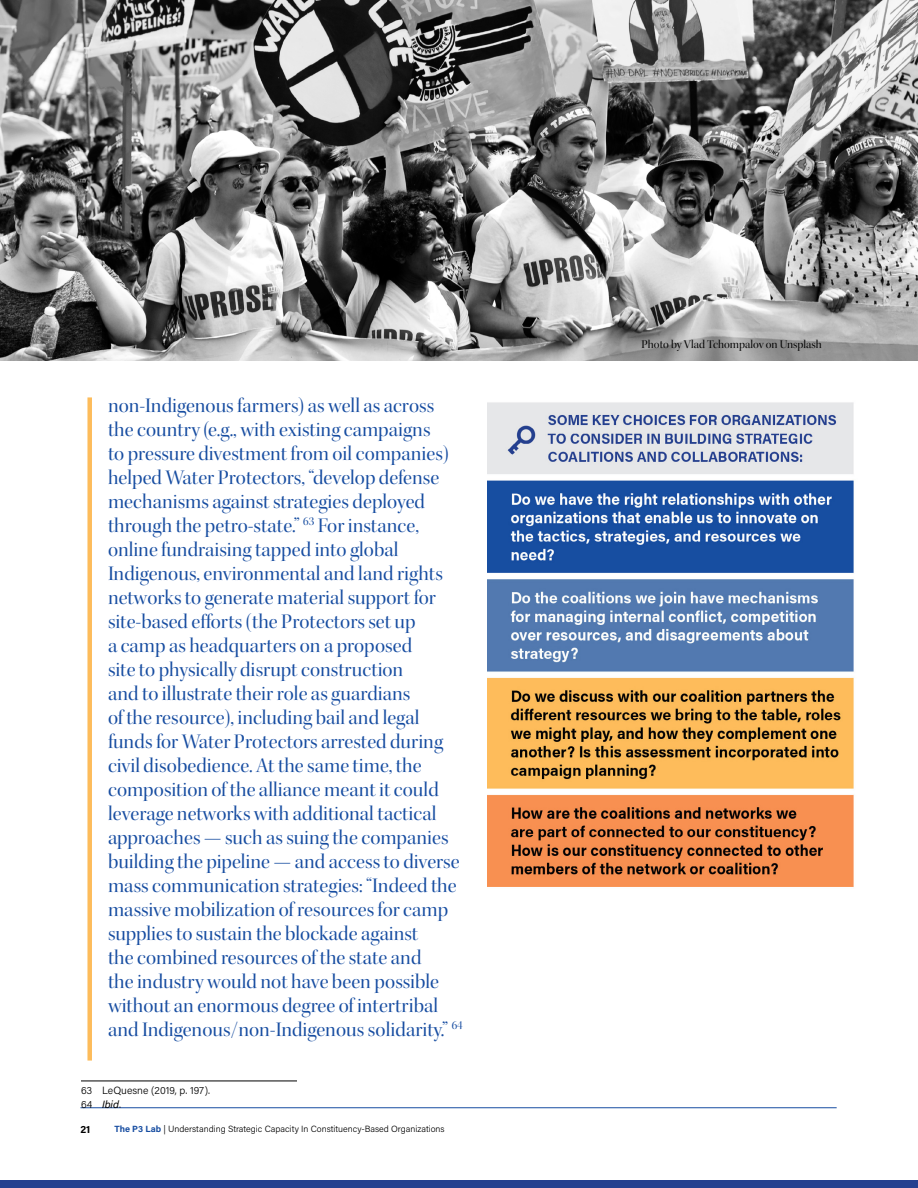
<style>
.page{position:relative;width:918px;height:1188px;background:#fff}
.page>*{position:absolute;margin:0;border:0;box-sizing:border-box;transform-origin:0 0}
.t1{font:21px/24px "Kepler Std Disp";color:#174da1}
.t2{font:12px "Kepler Std Disp";color:#000}
.t3{font:300 10.5px/13.5px "Acumin Pro";color:#000}
.t4{font:700 10.5px "Acumin Pro";color:#000}
.t5{font:300 9px "Acumin Pro";color:#000}
.s1{font-weight:400;font-style:italic}
.s2{font-weight:700;color:#174da1}
</style>
<div class="page">
<div style="left:0;top:1180px;width:918px;height:8px;background:#25408f"></div>
<hr style="left:80px;top:1107px;width:757px;height:1px;background:#174da1">
<hr style="left:81px;top:1081px;width:216px;height:1px;background:#000">
<div style="left:87px;top:397px;width:5px;height:664px;background:#fdbc5b"></div>
<img style="left:0;top:0;width:917px;height:361px">
<img style="left:487px;top:402px;width:367px;height:485px">
<p class="t1" style="left:108px;top:394px;width:356px">non-Indigenous farmers) as well as across the country (e.g., with existing campaigns<br>to pressure divestment from oil companies) helped Water Protectors, “develop defense mechanisms against strategies deployed through the petro-state.” <sup>63</sup> For instance, online fundraising tapped into global Indigenous, environmental and land rights networks to generate material support for site-based efforts (the Protectors set up<br>a camp as headquarters on a proposed<br>site to physically disrupt construction<br>and to illustrate their role as guardians<br>of the resource), including bail and legal funds for Water Protectors arrested during civil disobedience. At the same time, the composition of the alliance meant it could leverage networks with additional tactical approaches — such as suing the companies building the pipeline — and access to diverse mass communication strategies: “Indeed the massive mobilization of resources for camp supplies to sustain the blockade against<br>the combined resources of the state and<br>the industry would not have been possible without an enormous degree of intertribal and Indigenous/non-Indigenous solidarity.” <sup>64</sup></p>
<p class="t3" style="left:81px;top:1084px;width:131px">63 LeQuesne (2019, p. 197).<br>64 <span class="s1">Ibid</span>.</p>
<p class="t4" style="left:80px;top:1122px;width:12px">21</p>
<p class="t5" style="left:114px;top:1123px;width:332px"><span class="s2">The P3 Lab</span> | Understanding Strategic Capacity In Constituency-Based Organizations</p>
<p class="t2" style="left:641px;top:337px;width:182px">Photo by Vlad Tchompalov on Unsplash</p>
</div>
